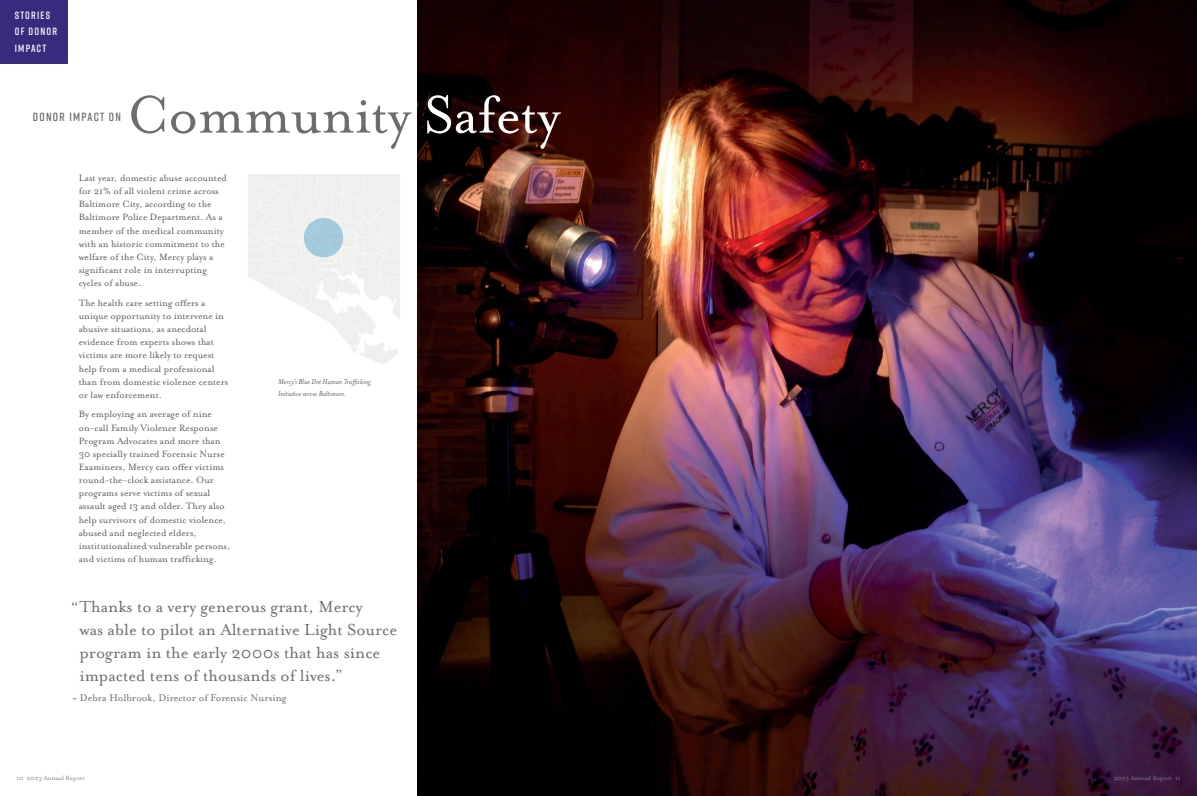
<style>
.page{position:relative;width:1197px;height:796px;background:#fff}
.page>*{position:absolute;margin:0;border:0;box-sizing:border-box;transform-origin:0 0}
.t1{font:60.38px "Mrs Eaves Roman";letter-spacing:-.01em;color:#6c6d70}
.t2{font:18.38px/22.8px "Mrs Eaves Roman";color:#6c6d70}
.t3{font:600 11.81px "Rift";letter-spacing:.11em;color:#6c6d70}
.t4{font:11.2px "Mrs Eaves Roman";color:#6c6d70}
.t5{font:10.5px/13.1px "Mrs Eaves Roman";color:#5c5c5f}
.t6{font:600 10.5px "Rift";letter-spacing:.11em;color:#fff}
.t7{font:italic 8.31px/12.2px "Mrs Eaves";color:#5c5c5f}
.t8{font:7px "Mrs Eaves Roman";color:#808285}
.s1{color:#fff}
</style>
<div class="page">
<img style="left:417px;top:0;width:780px;height:795px">
<div style="left:0;top:0;width:67px;height:63px;background:#362b7c"></div>
<div style="left:304px;top:218px;width:39px;height:39px;background:#a3cadc;border-radius:50%"></div>
<p class="t6" style="left:15px;top:8px;width:37px">STORIES</p>
<p class="t6" style="left:15px;top:24px;width:44px">OF DONOR</p>
<p class="t6" style="left:15px;top:41px;width:33px">IMPACT</p>
<p class="t3" style="left:33px;top:108px;width:90px">DONOR IMPACT ON</p>
<p class="t1" style="left:127px;top:82px;width:435px">Community <span class="s1">Safety</span></p>
<p class="t5" style="left:79px;top:171px;width:150px">Last year, domestic abuse accounted for 21% of all violent crime across Baltimore City, according to the Baltimore Police Department. As a member of the medical community with an historic commitment to the welfare of the City, Mercy plays a significant role in interrupting</p>
<p class="t5" style="left:79px;top:276px;width:64px">cycles of abuse.</p>
<p class="t5" style="left:79px;top:296px;width:151px">The health care setting offers a unique opportunity to intervene in abusive situations, as anecdotal evidence from experts shows that victims are more likely to request help from a medical professional than from domestic violence centers or law enforcement.</p>
<p class="t5" style="left:79px;top:408px;width:143px">By employing an average of nine on-call Family Violence Response<br>Program Advocates and more than</p>
<p class="t5" style="left:79px;top:447px;width:149px">30 specially trained Forensic Nurse Examiners, Mercy can offer victims round-the-clock assistance. Our programs serve victims of sexual assault aged 13 and older. They also help survivors of domestic violence, abused and neglected elders,</p>
<p class="t5" style="left:79px;top:539px;width:153px">institutionalized vulnerable persons, and victims of human trafficking.</p>
<p class="t7" style="left:278px;top:375px;width:94px">Mercy’s Blue Dot Human Trafficking<br>Initiative serves Baltimore.</p>
<p class="t2" style="left:79px;top:595px;width:319px;text-indent:-9px">“Thanks to a very generous grant, Mercy<br>was able to pilot an Alternative Light Source</p>
<p class="t2" style="left:79px;top:641px;width:302px">program in the early 2000s that has since</p>
<p class="t2" style="left:79px;top:664px;width:265px">impacted tens of thousands of lives.”</p>
<p class="t4" style="left:73px;top:691px;width:215px">~ Debra Holbrook, Director of Forensic Nursing</p>
<p class="t8" style="left:17px;top:774px;width:70px">10 2023 Annual Report</p>
<p class="t8" style="left:1114px;top:774px;width:68px">2023 Annual Report 11</p>
</div>
